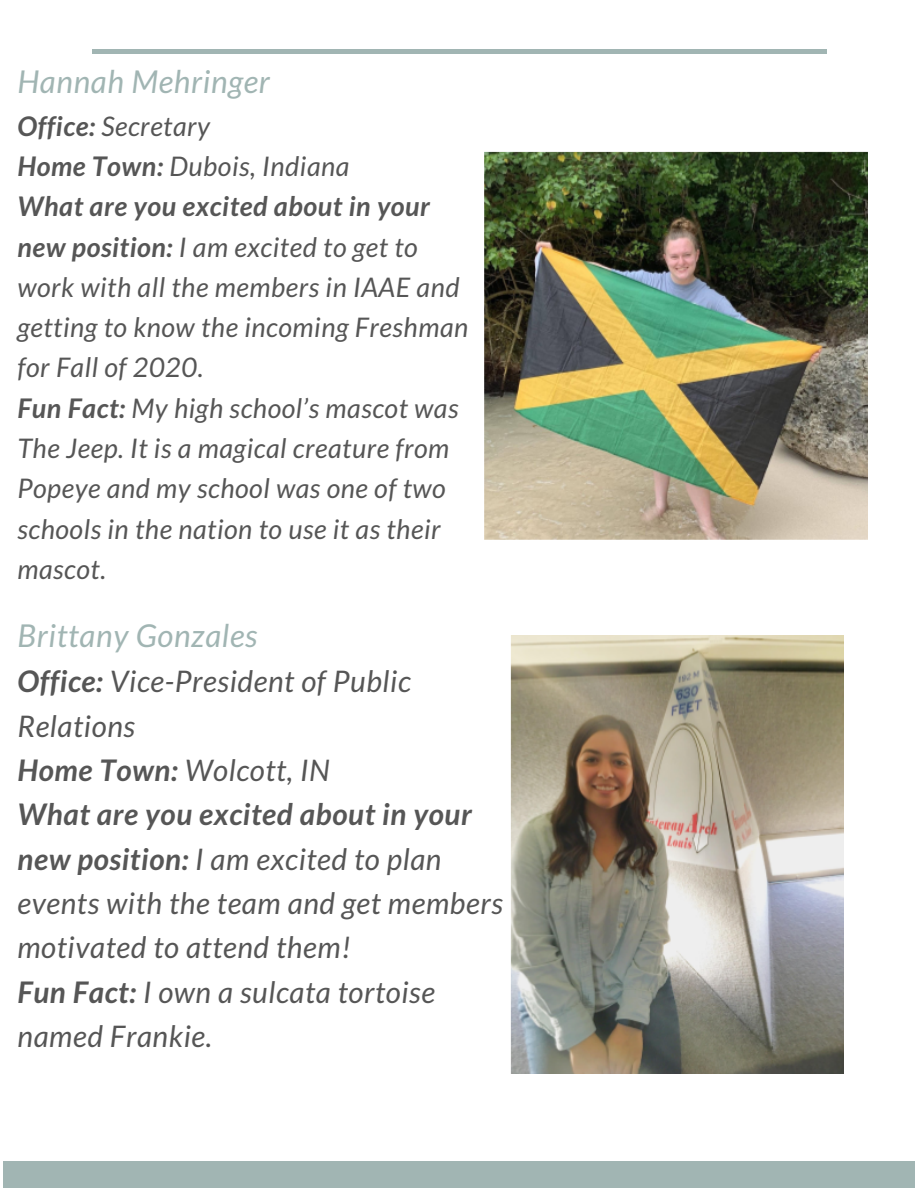
<style>
.page{position:relative;width:918px;height:1188px;background:#fff}
.page>*{position:absolute;margin:0;border:0;box-sizing:border-box;transform-origin:0 0}
.t1{font:italic 31.5px "Lato";letter-spacing:.02em;color:#a1b5b3}
.t2{font:italic 29.7px/44.4px "Lato";letter-spacing:.02em;color:#565656}
.t3{font:italic 27px/40.3px "Lato";letter-spacing:.02em;color:#565656}
.s1{font-weight:700}
</style>
<div class="page">
<div style="left:3px;top:1161px;width:912px;height:27px;background:#a1b5b3"></div>
<hr style="left:92px;top:50px;width:734px;height:4px;background:#a1b5b3">
<img style="left:484px;top:151px;width:384px;height:389px">
<img style="left:510px;top:636px;width:334px;height:437px">
<p class="t1" style="left:17px;top:62px;width:254px">Hannah Mehringer</p>
<p class="t3" style="left:17px;top:105px;width:453px"><span class="s1">Office:</span> Secretary<br><span class="s1">Home Town:</span> Dubois, Indiana<br><span class="s1">What are you excited about in your new position:</span> I am excited to get to work with all the members in IAAE and getting to know the incoming Freshman for Fall of 2020.<br><span class="s1">Fun Fact:</span> My high school’s mascot was<br>The Jeep. It is a magical creature from<br>Popeye and my school was one of two schools in the nation to use it as their mascot.</p>
<p class="t1" style="left:17px;top:616px;width:242px">Brittany Gonzales</p>
<p class="t2" style="left:17px;top:658px;width:487px"><span class="s1">Office:</span> Vice-President of Public<br>Relations<br><span class="s1">Home Town:</span> Wolcott, IN<br><span class="s1">What are you excited about in your new position:</span> I am excited to plan events with the team and get members motivated to attend them!<br><span class="s1">Fun Fact:</span> I own a sulcata tortoise named Frankie.</p>
</div>
